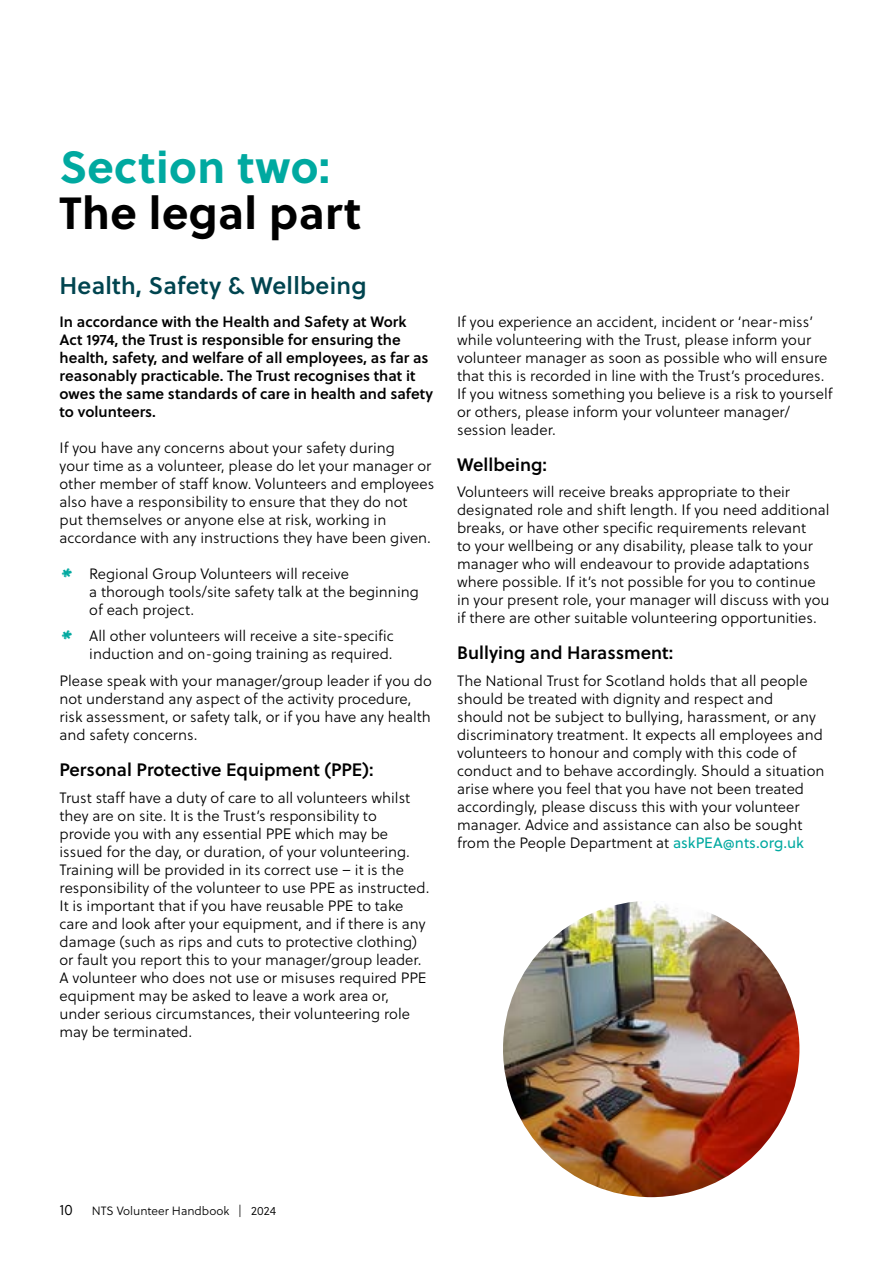
<style>
.page{position:relative;width:893px;height:1263px;background:#fff}
.page>*{position:absolute;margin:0;border:0;box-sizing:border-box;transform-origin:0 0}
.t1{font:700 45px "Soleil";letter-spacing:.01em;color:#000}
.t2{font:700 45px "Soleil";letter-spacing:.01em;color:#00a9a0}
.t3{font:24px "Soleil Sb";letter-spacing:.01em;color:#00444f}
.t4{font:18px "Soleil Sb";color:#000}
.t5{font:15px/18px "Soleil Lt";color:#000}
.t6{font:15px/18px "Soleil Sb";color:#000}
.t7{font:12px "Soleil Lt";color:#000}
.s1{font-family:"NTS Maxwell";font-size:22.5px;color:#00a9a0}
.s2{font-family:"Soleil";color:#00a9a0}
</style>
<div class="page">
<img style="left:503px;top:901px;width:296px;height:296px;border-radius:148px">
<h1 class="t2" style="left:60px;top:132px;width:272px">Section two:</h1>
<h1 class="t1" style="left:60px;top:178px;width:303px">The legal part</h1>
<h2 class="t3" style="left:60px;top:268px;width:308px">Health, Safety &amp; Wellbeing</h2>
<p class="t6" style="left:60px;top:312px;width:375px">In accordance with the Health and Safety at Work Act 1974, the Trust is responsible for ensuring the health, safety, and welfare of all employees, as far as reasonably practicable. The Trust recognises that it owes the same standards of care in health and safety to volunteers.</p>
<p class="t5" style="left:60px;top:439px;width:376px">If you have any concerns about your safety during<br>your time as a volunteer, please do let your manager or other member of staff know. Volunteers and employees also have a responsibility to ensure that they do not put themselves or anyone else at risk, working in accordance with any instructions they have been given.</p>
<p class="t5" style="left:89px;top:565px;width:331px;text-indent:-30px"><span class="s1">*</span> Regional Group Volunteers will receive<br>a thorough tools/site safety talk at the beginning of each project.</p>
<p class="t5" style="left:60px;top:627px;width:336px;text-align:right"><span class="s1">*</span> All other volunteers will receive a site-specific induction and on-going training as required.</p>
<p class="t5" style="left:60px;top:672px;width:374px">Please speak with your manager/group leader if you do not understand any aspect of the activity procedure, risk assessment, or safety talk, or if you have any health and safety concerns.</p>
<p class="t4" style="left:60px;top:756px;width:316px">Personal Protective Equipment (PPE):</p>
<p class="t5" style="left:60px;top:788px;width:371px">Trust staff have a duty of care to all volunteers whilst they are on site. It is the Trust’s responsibility to provide you with any essential PPE which may be issued for the day, or duration, of your volunteering.<br>Training will be provided in its correct use – it is the responsibility of the volunteer to use PPE as instructed.<br>It is important that if you have reusable PPE to take care and look after your equipment, and if there is any damage (such as rips and cuts to protective clothing) or fault you report this to your manager/group leader.<br>A volunteer who does not use or misuses required PPE equipment may be asked to leave a work area or, under serious circumstances, their volunteering role may be terminated.</p>
<p class="t5" style="left:457px;top:313px;width:377px">If you experience an accident, incident or ‘near-miss’ while volunteering with the Trust, please inform your volunteer manager as soon as possible who will ensure that this is recorded in line with the Trust’s procedures.<br>If you witness something you believe is a risk to yourself or others, please inform your volunteer manager/ session leader.</p>
<p class="t4" style="left:457px;top:451px;width:91px">Wellbeing:</p>
<p class="t5" style="left:457px;top:483px;width:374px">Volunteers will receive breaks appropriate to their designated role and shift length. If you need additional breaks, or have other specific requirements relevant<br>to your wellbeing or any disability, please talk to your manager who will endeavour to provide adaptations where possible. If it’s not possible for you to continue in your present role, your manager will discuss with you if there are other suitable volunteering opportunities.</p>
<p class="t4" style="left:457px;top:639px;width:218px">Bullying and Harassment:</p>
<p class="t5" style="left:457px;top:672px;width:369px">The National Trust for Scotland holds that all people should be treated with dignity and respect and<br>should not be subject to bullying, harassment, or any discriminatory treatment. It expects all employees and volunteers to honour and comply with this code of conduct and to behave accordingly. Should a situation arise where you feel that you have not been treated accordingly, please discuss this with your volunteer manager. Advice and assistance can also be sought from the People Department at <span class="s2">askPEA@nts.org.uk</span></p>
<p class="t5" style="left:60px;top:1200px;width:15px">10</p>
<p class="t7" style="left:92px;top:1202px;width:186px">NTS Volunteer Handbook | 2024</p>
</div>
